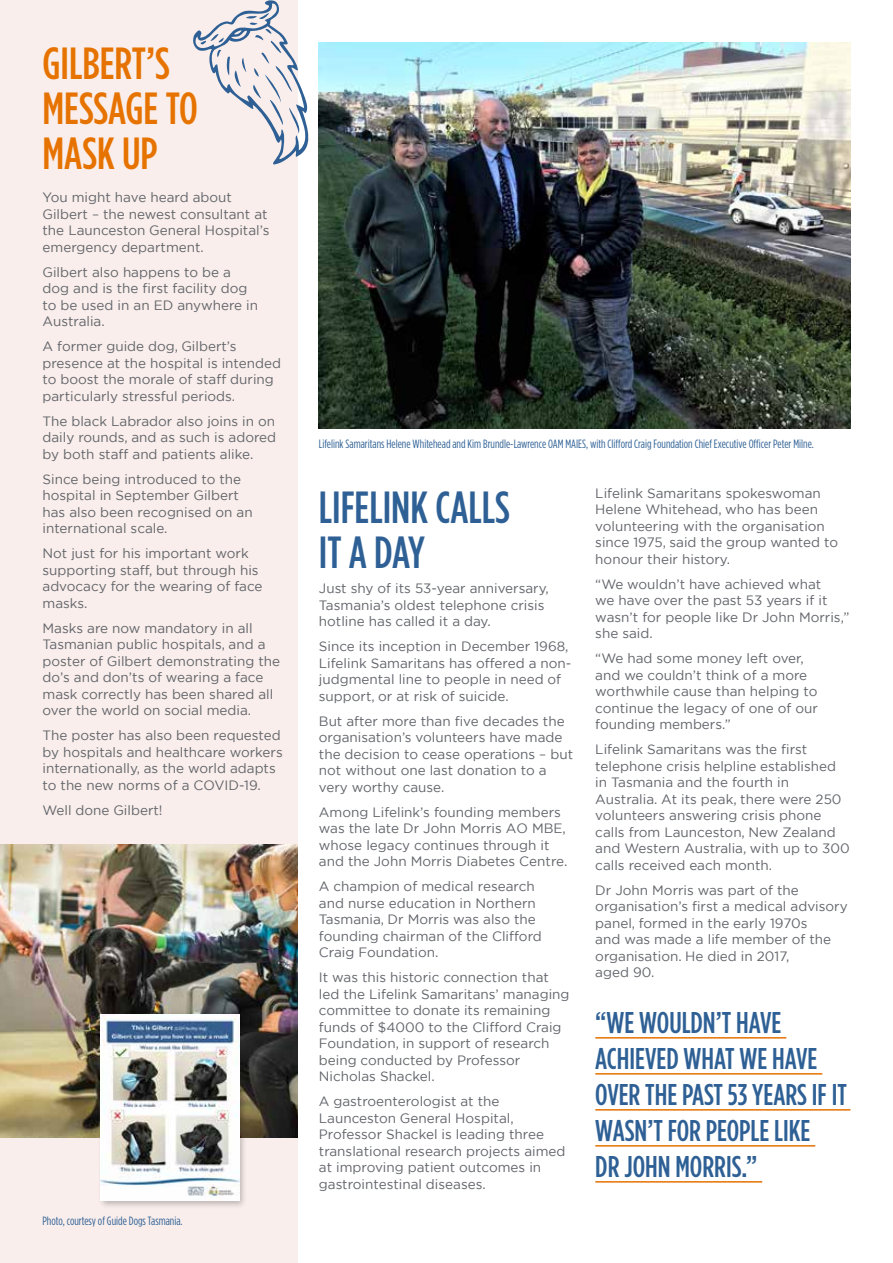
<style>
.page{position:relative;width:893px;height:1263px;background:#fff}
.page>*{position:absolute;margin:0;border:0;box-sizing:border-box;transform-origin:0 0}
.t1{font:500 45px/45px "Gotham Condensed";color:#e67200}
.t2{font:500 45px/45px "Gotham Condensed";color:#2e6095}
.t3{font:500 30px/36px "Gotham Condensed";color:#2e6095}
.t4{font:13.5px/16.5px "Gotham";color:#61646a}
.t5{font:12px "Gotham Condensed";color:#2e6095}
</style>
<div class="page">
<div style="left:0;top:0;width:298px;height:1263px;background:#f9eeeb"></div>
<img style="left:0;top:844px;width:298px;height:293px">
<div style="left:97px;top:1010px;width:150px;height:199px;background:#000;opacity:.25"></div>
<img style="left:101px;top:1014px;width:138px;height:187px">
<img style="left:319px;top:43px;width:531px;height:385px">
<hr style="left:595px;top:1037px;width:191px;height:1px;background:#e67200">
<hr style="left:595px;top:1073px;width:227px;height:1px;background:#e67200">
<hr style="left:595px;top:1109px;width:255px;height:1px;background:#e67200">
<hr style="left:595px;top:1145px;width:220px;height:1px;background:#e67200">
<hr style="left:595px;top:1181px;width:167px;height:1px;background:#e67200">
<svg style="left:193px;top:0;width:116px;height:165px"></svg>
<h1 class="t1" style="left:43px;top:40px;width:157px">GILBERT’S<br>MESSAGE TO<br>MASK UP</h1>
<p class="t4" style="left:43px;top:189px;width:228px">You might have heard about<br>Gilbert – the newest consultant at the Launceston General Hospital’s emergency department.</p>
<p class="t4" style="left:43px;top:263px;width:217px">Gilbert also happens to be a dog and is the first facility dog to be used in an ED anywhere in<br>Australia.</p>
<p class="t4" style="left:43px;top:338px;width:240px">A former guide dog, Gilbert’s presence at the hospital is intended to boost the morale of staff during particularly stressful periods.</p>
<p class="t4" style="left:43px;top:412px;width:235px;text-align:justify">The black Labrador also joins in on daily rounds, and as such is adored by both staff and patients alike.</p>
<p class="t4" style="left:43px;top:470px;width:212px">Since being introduced to the hospital in September Gilbert has also been recognised on an international scale.</p>
<p class="t4" style="left:43px;top:545px;width:222px">Not just for his important work supporting staff, but through his advocacy for the wearing of face masks.</p>
<p class="t4" style="left:43px;top:619px;width:239px">Masks are now mandatory in all<br>Tasmanian public hospitals, and a poster of Gilbert demonstrating the do’s and don’ts of wearing a face mask correctly has been shared all over the world on social media.</p>
<p class="t4" style="left:43px;top:727px;width:242px">The poster has also been requested by hospitals and healthcare workers internationally, as the world adapts to the new norms of a COVID-19.</p>
<p class="t4" style="left:43px;top:801px;width:122px">Well done Gilbert!</p>
<p class="t5" style="left:43px;top:1214px;width:141px">Photo, courtesy of Guide Dogs Tasmania.</p>
<p class="t5" style="left:319px;top:437px;width:496px">Lifelink Samaritans Helene Whitehead and Kim Brundle-Lawrence OAM MAIES, with Clifford Craig Foundation Chief Executive Officer Peter Milne.</p>
<h1 class="t2" style="left:319px;top:484px;width:192px">LIFELINK CALLS<br>IT A DAY</h1>
<p class="t4" style="left:319px;top:580px;width:231px">Just shy of its 53-year anniversary,<br>Tasmania’s oldest telephone crisis hotline has called it a day.</p>
<p class="t4" style="left:319px;top:638px;width:254px">Since its inception in December 1968, Lifelink Samaritans has offered a non&shy;judgmental line to people in need of support, or at risk of suicide.</p>
<p class="t4" style="left:319px;top:712px;width:256px">But after more than five decades the organisation’s volunteers have made the decision to cease operations – but not without one last donation to a very worthy cause.</p>
<p class="t4" style="left:319px;top:803px;width:250px">Among Lifelink’s founding members was the late Dr John Morris AO MBE, whose legacy continues through it and the John Morris Diabetes Centre.</p>
<p class="t4" style="left:319px;top:878px;width:224px">A champion of medical research and nurse education in Northern<br>Tasmania, Dr Morris was also the founding chairman of the Clifford<br>Craig Foundation.</p>
<p class="t4" style="left:319px;top:969px;width:252px">It was this historic connection that led the Lifelink Samaritans’ managing committee to donate its remaining funds of $4000 to the Clifford Craig<br>Foundation, in support of research being conducted by Professor<br>Nicholas Shackel.</p>
<p class="t4" style="left:319px;top:1093px;width:248px">A gastroenterologist at the<br>Launceston General Hospital,<br>Professor Shackel is leading three translational research projects aimed at improving patient outcomes in gastrointestinal diseases.</p>
<p class="t4" style="left:595px;top:484px;width:244px">Lifelink Samaritans spokeswoman<br>Helene Whitehead, who has been volunteering with the organisation since 1975, said the group wanted to honour their history.</p>
<p class="t4" style="left:595px;top:575px;width:256px">“We wouldn’t have achieved what<br>we have over the past 53 years if it wasn’t for people like Dr John Morris,” she said.</p>
<p class="t4" style="left:595px;top:650px;width:224px">“We had some money left over, and we couldn’t think of a more worthwhile cause than helping to continue the legacy of one of our founding members.”</p>
<p class="t4" style="left:595px;top:741px;width:256px">Lifelink Samaritans was the first telephone crisis helpline established in Tasmania and the fourth in Australia. At its peak, there were 250 volunteers answering crisis phone calls from Launceston, New Zealand and Western Australia, with up to 300 calls received each month.</p>
<p class="t4" style="left:595px;top:881px;width:254px">Dr John Morris was part of the organisation’s first a medical advisory panel, formed in the early 1970s<br>and was made a life member of the organisation. He died in 2017,<br>aged 90.</p>
<h2 class="t3" style="left:595px;top:1005px;width:253px">“WE WOULDN’T HAVE<br>ACHIEVED WHAT WE HAVE<br>OVER THE PAST 53 YEARS IF IT<br>WASN’T FOR PEOPLE LIKE<br>DR JOHN MORRIS.”</h2>
</div>
